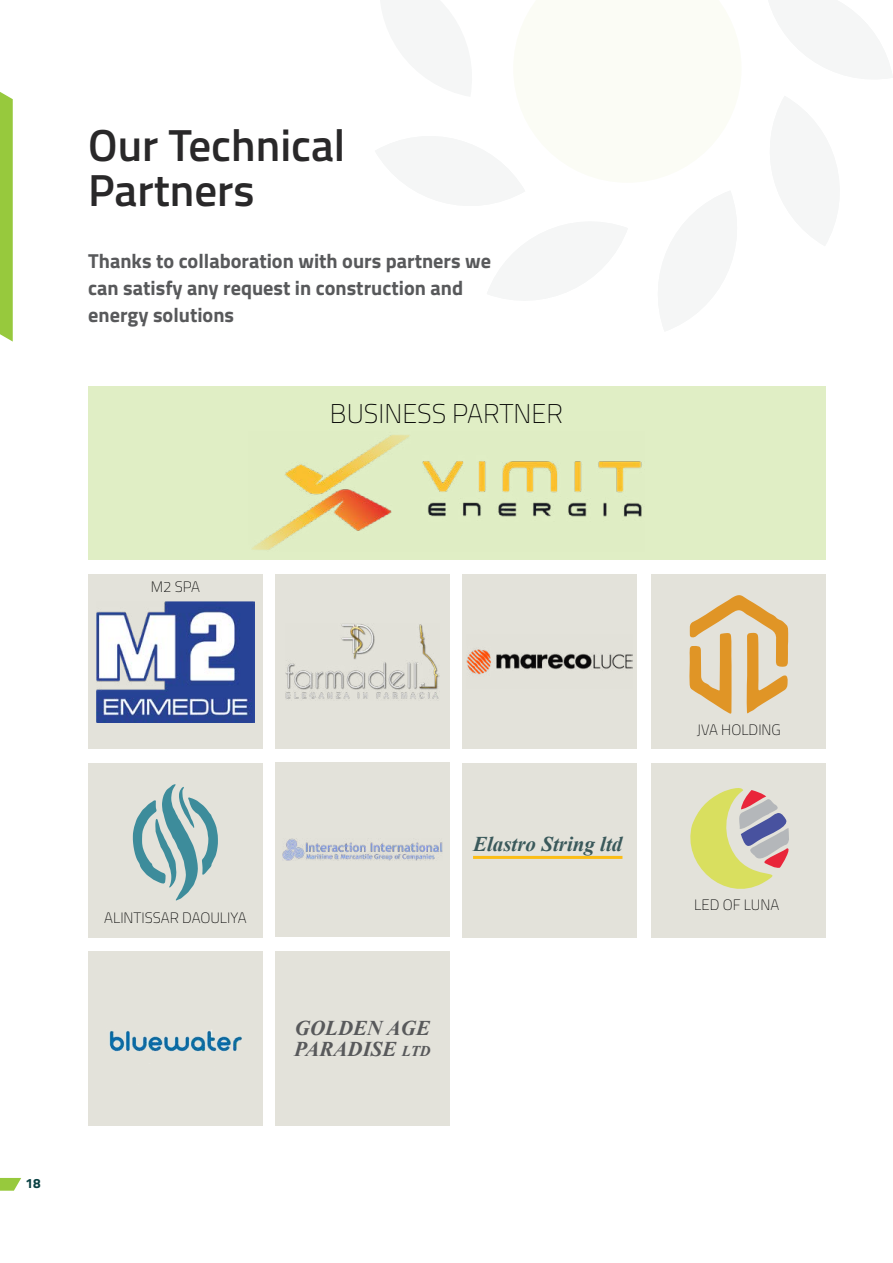
<style>
.page{position:relative;width:893px;height:1263px;background:#fff}
.page>*{position:absolute;margin:0;border:0;box-sizing:border-box;transform-origin:0 0}
.t1{font:600 45px/45px "Titillium";color:#292829}
.t2{font:100 27px "Titillium";color:#000}
.t3{font:italic 700 21px/21.5px "Times New Roman";color:#58595b}
.t4{font:italic 700 21px "Times New Roman";color:#3a595b}
.t5{font:700 20.25px/27px "Titillium";color:#58595b}
.t6{font:100 15px "Titillium";color:#000}
.t7{font:700 13.5px "Titillium";color:#0a4143}
.s1{font-size:15px}
</style>
<div class="page">
<svg style="left:0;top:92px;width:13px;height:250px;background:#9bcb46"></svg>
<div style="left:88px;top:386px;width:738px;height:174px;background:#e0eec5"></div>
<img style="left:252px;top:435px;width:390px;height:115px">
<div style="left:88px;top:575px;width:175px;height:174px;background:#e3e2da"></div>
<img style="left:96px;top:601px;width:159px;height:121px">
<div style="left:88px;top:763px;width:175px;height:174px;background:#e3e2da"></div>
<div style="left:88px;top:951px;width:175px;height:174px;background:#e3e2da"></div>
<img style="left:109px;top:1030px;width:133px;height:22px">
<div style="left:275px;top:575px;width:175px;height:174px;background:#e3e2da"></div>
<img style="left:285px;top:623px;width:155px;height:76px">
<div style="left:275px;top:951px;width:175px;height:174px;background:#e3e2da"></div>
<div style="left:462px;top:763px;width:175px;height:174px;background:#e3e2da"></div>
<div style="left:651px;top:763px;width:175px;height:174px;background:#e3e2da"></div>
<div style="left:275px;top:762px;width:175px;height:175px;background:#e3e2da"></div>
<img style="left:283px;top:839px;width:159px;height:22px">
<div style="left:652px;top:575px;width:174px;height:174px;background:#e3e2da"></div>
<div style="left:462px;top:575px;width:175px;height:174px;background:#e3e2da"></div>
<img style="left:467px;top:649px;width:165px;height:26px">
<svg style="left:690px;top:788px;width:99px;height:101px"></svg>
<svg style="left:689px;top:595px;width:99px;height:119px"></svg>
<svg style="left:133px;top:784px;width:85px;height:117px"></svg>
<hr style="left:473px;top:856px;width:149px;height:3px;background:#fbbd15">
<svg style="left:0;top:1178px;width:21px;height:13px"></svg>
<h1 class="t1" style="left:88px;top:121px;width:259px">Our Technical<br>Partners</h1>
<p class="t5" style="left:88px;top:246px;width:404px">Thanks to collaboration with ours partners we can satisfy any request in construction and energy solutions</p>
<p class="t6" style="left:151px;top:576px;width:51px">M2 SPA</p>
<h2 class="t2" style="left:330px;top:394px;width:235px">BUSINESS PARTNER</h2>
<p class="t7" style="left:26px;top:1173px;width:17px">18</p>
<p class="t6" style="left:104px;top:907px;width:144px">ALINTISSAR DAOULIYA</p>
<p class="t4" style="left:473px;top:829px;width:151px">Elastro String ltd</p>
<p class="t3" style="left:294px;top:1016px;width:138px">GOLDEN AGE<br>PARADISE <span class="s1">LTD</span></p>
<p class="t6" style="left:697px;top:719px;width:86px">JVA HOLDING</p>
<p class="t6" style="left:694px;top:894px;width:87px">LED OF LUNA</p>
</div>
